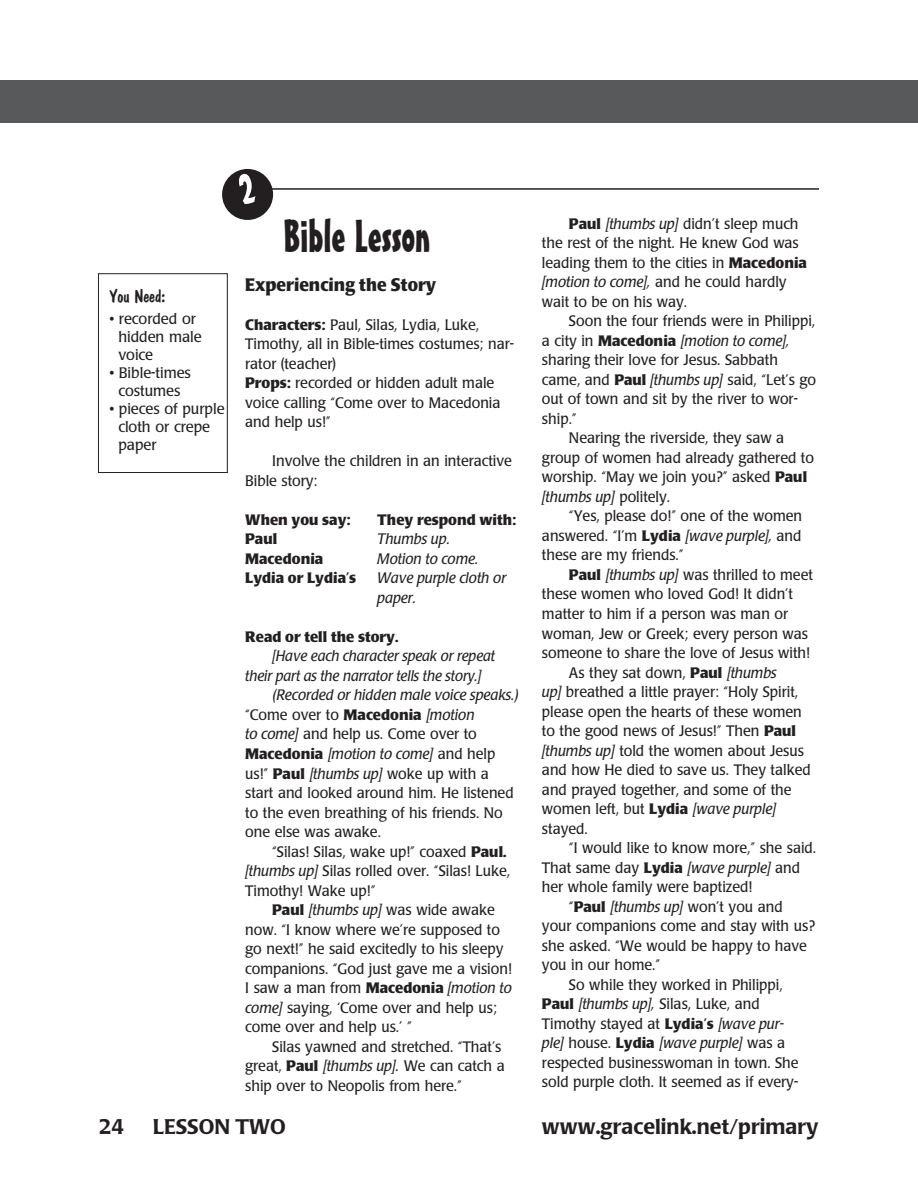
<style>
.page{position:relative;width:918px;height:1202px;background:#fff}
.page>*{position:absolute;margin:0;border:0;box-sizing:border-box;transform-origin:0 0}
.section_title{font:45px "Mister Earl BT";color:#231f20}
.t1{font:500 21px "Poppl Laudatio";color:#231f20}
.subhead{font:700 18px "Poppl Laudatio";color:#231f20;scale:.95 1}
.You_Need_head{font:18px "Dom Casual D";color:#231f20}
.body{font:15px/19.5px "Poppl Laudatio";color:#231f20;scale:.95 1}
.You_Need_items{font:15px/18px "Poppl Laudatio";color:#231f20}
.body-2{font:italic 15px/19.5px "Poppl Laudatio";color:#231f20;scale:.95 1}
.body-3{font:700 15px "Poppl Laudatio";color:#231f20}
.body-4{font:italic 15px/19.5px "Poppl Laudatio";color:#231f20}
.body-Xindent{font:700 15px "Poppl Laudatio";color:#231f20}
.s1{font-weight:700}
.s2{font-style:italic}
</style>
<div class="page">
<div style="left:222px;top:169px;width:51px;height:51px;background:#231f20;border-radius:50%"></div>
<hr style="left:271px;top:188px;width:548px;height:2px;background:#231f20">
<div style="left:0;top:80px;width:891px;height:43px;background:#58595b"></div>
<div style="left:891px;top:80px;width:27px;height:43px;background:#58595b"></div>
<div style="left:98px;top:273px;width:130px;height:200px;border:1px solid #231f20"></div>
<p class="You_Need_head" style="left:109px;top:285px;width:58px">You Need:</p>
<p class="You_Need_items" style="left:118px;top:310px;width:85px;text-indent:-9px">• recorded or hidden male voice</p>
<p class="You_Need_items" style="left:109px;top:364px;width:83px;text-align:center">• Bible-times costumes</p>
<p class="You_Need_items" style="left:118px;top:400px;width:108px;text-indent:-9px">• pieces of purple cloth or crepe paper</p>
<p class="section_title" style="left:283px;top:208px;width:149px">Bible Lesson</p>
<p class="subhead" style="left:245px;top:274px;width:203px">Experiencing the Story</p>
<p class="body" style="left:245px;top:315px;width:284px"><span class="s1">Characters:</span> Paul, Silas, Lydia, Luke,<br>Timothy, all in Bible-times costumes; nar&shy;rator (teacher)</p>
<p class="body" style="left:245px;top:374px;width:270px"><span class="s1">Props:</span> recorded or hidden adult male voice calling “Come over to Macedonia and help us!”</p>
<p class="body" style="left:245px;top:452px;width:282px;text-indent:27px">Involve the children in an interactive<br>Bible story:</p>
<p class="body-3" style="left:245px;top:511px;width:107px">When you say:</p>
<p class="body-3" style="left:377px;top:511px;width:140px">They respond with:</p>
<p class="body-3" style="left:245px;top:531px;width:34px">Paul</p>
<p class="body-4" style="left:377px;top:530px;width:74px">Thumbs up.</p>
<p class="body-3" style="left:245px;top:550px;width:80px">Macedonia</p>
<p class="body-4" style="left:377px;top:549px;width:103px">Motion to come.</p>
<p class="body-3" style="left:245px;top:570px;width:112px">Lydia or Lydia’s</p>
<p class="body-4" style="left:377px;top:569px;width:130px">Wave purple cloth or paper.</p>
<p class="body-Xindent" style="left:245px;top:628px;width:154px">Read or tell the story.</p>
<p class="body-2" style="left:245px;top:647px;width:264px;text-indent:27px">[Have each character speak or repeat their part as the narrator tells the story.]</p>
<p class="body" style="left:245px;top:686px;width:289px;text-indent:27px"><span class="s2">(Recorded or hidden male voice speaks.) </span>“Come over to <span class="s1">Macedonia</span> <span class="s2">[motion<br>to come]</span> and help us. Come over to <span class="s1">Macedonia</span> <span class="s2">[motion to come]</span> and help us!” <span class="s1">Paul</span> <span class="s2">[thumbs up]</span> woke up with a start and looked around him. He listened to the even breathing of his friends. No one else was awake.</p>
<p class="body" style="left:245px;top:842px;width:280px;text-indent:27px">“Silas! Silas, wake up!” coaxed <span class="s1">Paul. </span><span class="s2">[thumbs up]</span> Silas rolled over. “Silas! Luke,<br>Timothy! Wake up!”</p>
<p class="body" style="left:245px;top:900px;width:282px;text-indent:27px"><span class="s1">Paul</span> <span class="s2">[thumbs up]</span> was wide awake now. “I know where we’re supposed to go next!” he said excitedly to his sleepy companions. “God just gave me a vision!<br>I saw a man from <span class="s1">Macedonia</span> <span class="s2">[motion to come]</span> saying, ‘Come over and help us; come over and help us.’ ”</p>
<p class="body" style="left:245px;top:1037px;width:275px;text-indent:27px">Silas yawned and stretched. “That’s great, <span class="s1">Paul</span> <span class="s2">[thumbs up].</span> We can catch a ship over to Neopolis from here.”</p>
<p class="body" style="left:542px;top:214px;width:281px;text-indent:27px"><span class="s1">Paul</span> <span class="s2">[thumbs up]</span> didn’t sleep much the rest of the night. He knew God was leading them to the cities in <span class="s1">Macedonia </span><span class="s2">[motion to come],</span> and he could hardly wait to be on his way.</p>
<p class="body" style="left:542px;top:312px;width:290px;text-indent:27px">Soon the four friends were in Philippi, a city in <span class="s1">Macedonia</span> <span class="s2">[motion to come], </span>sharing their love for Jesus. Sabbath came, and <span class="s1">Paul</span> <span class="s2">[thumbs up]</span> said, “Let’s go out of town and sit by the river to wor&shy;ship.”</p>
<p class="body" style="left:542px;top:429px;width:288px;text-indent:27px">Nearing the riverside, they saw a group of women had already gathered to worship. “May we join you?” asked <span class="s1">Paul </span><span class="s2">[thumbs up]</span> politely.</p>
<p class="body" style="left:542px;top:507px;width:275px;text-align:justify;text-indent:27px">“Yes, please do!” one of the women answered. “I’m <span class="s1">Lydia</span> <span class="s2">[wave purple],</span> and these are my friends.”</p>
<p class="body" style="left:542px;top:565px;width:287px;text-indent:27px"><span class="s1">Paul</span> <span class="s2">[thumbs up]</span> was thrilled to meet these women who loved God! It didn’t matter to him if a person was man or woman, Jew or Greek; every person was someone to share the love of Jesus with!</p>
<p class="body" style="left:542px;top:663px;width:284px;text-indent:27px">As they sat down, <span class="s1">Paul</span> <span class="s2">[thumbs<br>up]</span> breathed a little prayer: “Holy Spirit, please open the hearts of these women to the good news of Jesus!” Then <span class="s1">Paul </span><span class="s2">[thumbs up]</span> told the women about Jesus and how He died to save us. They talked and prayed together, and some of the women left, but <span class="s1">Lydia</span> <span class="s2">[wave purple] </span>stayed.</p>
<p class="body" style="left:542px;top:838px;width:290px;text-indent:27px">“I would like to know more,” she said.<br>That same day <span class="s1">Lydia</span> <span class="s2">[wave purple]</span> and her whole family were baptized!</p>
<p class="body" style="left:542px;top:897px;width:289px;text-indent:27px">“<span class="s1">Paul</span> <span class="s2">[thumbs up]</span> won’t you and your companions come and stay with us? she asked. “We would be happy to have you in our home.”</p>
<p class="body" style="left:542px;top:975px;width:272px;text-indent:27px">So while they worked in Philippi, <span class="s1">Paul</span> <span class="s2">[thumbs up],</span> Silas, Luke, and Timothy stayed at <span class="s1">Lydia’s</span> <span class="s2">[wave pur&shy;ple]</span> house. <span class="s1">Lydia</span> <span class="s2">[wave purple]</span> was a respected businesswoman in town. She sold purple cloth. It seemed as if every-</p>
<p class="t1" style="left:99px;top:1115px;width:27px">24</p>
<p class="t1" style="left:153px;top:1115px;width:135px">LESSON TWO</p>
<p class="t1" style="left:542px;top:1115px;width:278px">www.gracelink.net/primary</p>
</div>
